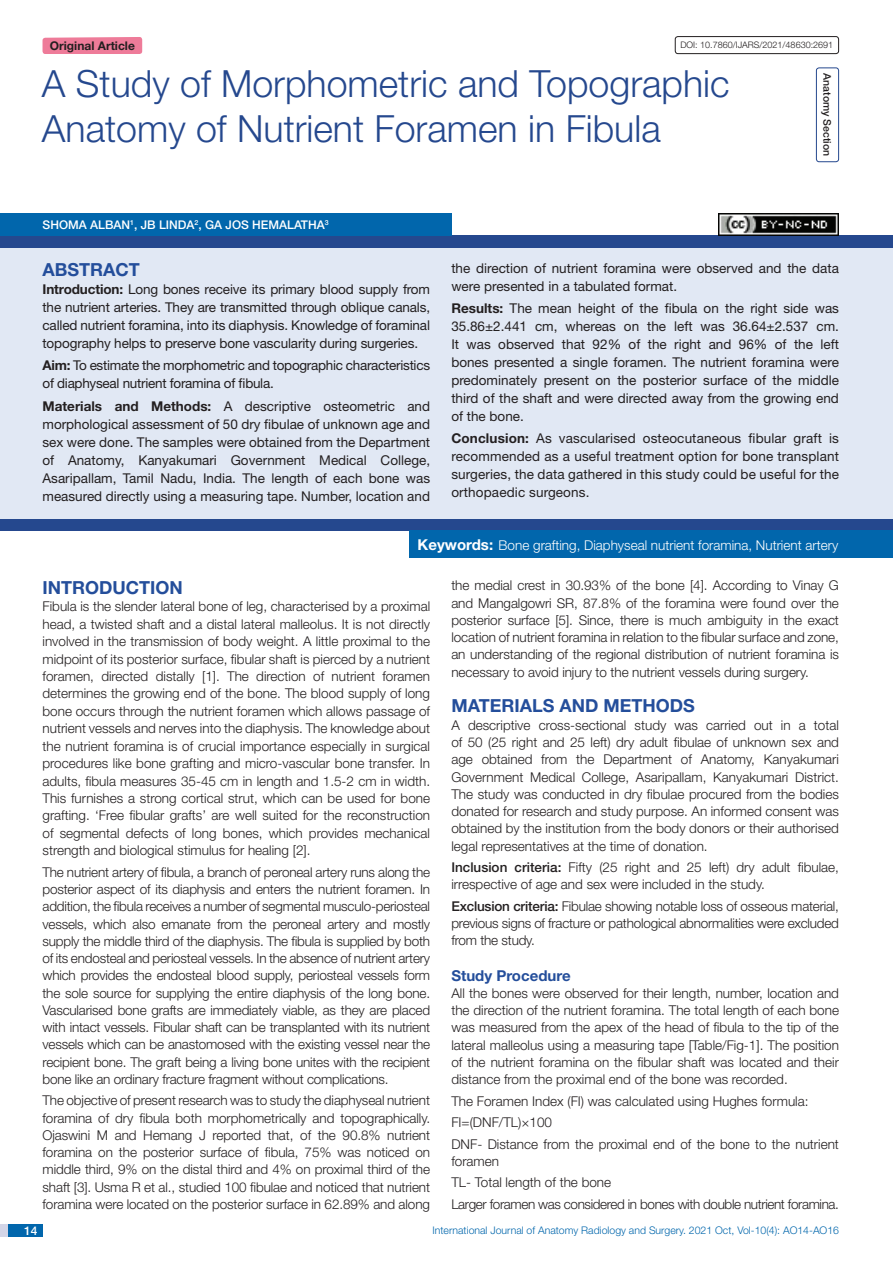
<style>
.page{position:relative;width:893px;height:1263px;background:#fff}
.page>*{position:absolute;margin:0;border:0;box-sizing:border-box;transform-origin:0 0}
.t1{font:300 37.5px/45px "Helvetica Neue";color:#25488e}
.Heading{font:700 18px "Helvetica Neue";color:#244e9b}
.Abstract_head{font:700 18px "Helvetica Neue";color:#244e9b}
.HEAD_2{font:700 15px "Helvetica Neue";color:#244e9b}
.Body_text{font:300 13.5px/17.2px "Helvetica Neue";color:#231f20;text-align:justify}
.Abstract_Text{font:13.5px/18px "Helvetica Neue";color:#231f20;text-align:justify}
.Abstract_Text-2{font:13.5px/18px "Helvetica Neue";letter-spacing:-.02em;color:#231f20}
.Key_words{font:300 13.5px "Helvetica Neue";color:#fff}
.Body_text-2{font:300 13.5px "Helvetica Neue";letter-spacing:-.03em;color:#231f20}
.Author{font:500 12px "Helvetica Neue";color:#fff}
.t2{font:700 12px "Helvetica Neue";color:#231f20}
.t3{font:300 10.5px "Helvetica Neue";color:#0166ac}
.section{font:500 10.5px "Helvetica Neue";color:#231f20}
.t4{font:300 9px "Helvetica Neue";color:#231f20}
.s1{font-weight:700}
.s2{font-weight:700;font-size:15px}
.s3{font-weight:500}
</style>
<div class="page">
<div style="left:0;top:1224px;width:43px;height:13px;background:#d3d5e7"></div>
<div style="left:8px;top:1224px;width:35px;height:13px;background:#0166ac"></div>
<div style="left:816px;top:67px;width:23px;height:95px;border:1px solid #25488e;border-radius:3px"></div>
<div style="left:43px;top:37px;width:99px;height:17px;background:#ee7b99"></div>
<div style="left:675px;top:36px;width:164px;height:18px;border:1px solid #231f20;border-radius:3px"></div>
<div style="left:0;top:236px;width:893px;height:12px;background:#25488e"></div>
<div style="left:0;top:518px;width:893px;height:12px;background:#25488e"></div>
<div style="left:0;top:213px;width:451px;height:23px;background:#0166ac"></div>
<div style="left:0;top:248px;width:893px;height:270px;background:#e1e8f4"></div>
<div style="left:410px;top:530px;width:483px;height:28px;background:#0166ac"></div>
<img style="left:719px;top:213px;width:120px;height:23px">
<p class="t2" style="left:50px;top:38px;width:87px">Original Article</p>
<p class="t4" style="left:680px;top:39px;width:154px">DOI: 10.7860/IJARS/2021/48630:2691</p>
<p class="t1" style="left:42px;top:60px;width:689px">A Study of Morphometric and Topographic<br>Anatomy of Nutrient Foramen in Fibula</p>
<p class="Author" style="left:43px;top:218px;width:287px">SHOMA ALBAN<sup>1</sup>, JB LINDA<sup>2</sup>, GA JOS HEMALATHA<sup>3</sup></p>
<p class="section" style="left:833px;top:73px;width:84px;rotate:90deg">Anatomy Section</p>
<p class="Abstract_head" style="left:43px;top:258px;width:99px">ABSTRACT</p>
<p class="Abstract_Text" style="left:43px;top:280px;width:389px"><span class="s1">Introduction:</span> Long bones receive its primary blood supply from the nutrient arteries. They are transmitted through oblique canals, called nutrient foramina, into its diaphysis. Knowledge of foraminal topography helps to preserve bone vascularity during surgeries.</p>
<p class="Abstract_Text-2" style="left:43px;top:356px;width:389px"><span class="s1">Aim:</span> To estimate the morphometric and topographic characteristics of diaphyseal nutrient foramina of fibula.</p>
<p class="Abstract_Text" style="left:43px;top:397px;width:389px"><span class="s1">Materials and Methods:</span> A descriptive osteometric and morphological assessment of 50 dry fibulae of unknown age and sex were done. The samples were obtained from the Department of Anatomy, Kanyakumari Government Medical College, Asaripallam, Tamil Nadu, India. The length of each bone was measured directly using a measuring tape. Number, location and</p>
<p class="Abstract_Text" style="left:451px;top:259px;width:389px">the direction of nutrient foramina were observed and the data were presented in a tabulated format.</p>
<p class="Abstract_Text" style="left:451px;top:299px;width:389px"><span class="s1">Results:</span> The mean height of the fibula on the right side was 35.86±2.441 cm, whereas on the left was 36.64±2.537 cm.<br>It was observed that 92% of the right and 96% of the left bones presented a single foramen. The nutrient foramina were predominately present on the posterior surface of the middle third of the shaft and were directed away from the growing end of the bone.</p>
<p class="Abstract_Text" style="left:451px;top:429px;width:389px"><span class="s1">Conclusion:</span> As vascularised osteocutaneous fibular graft is recommended as a useful treatment option for bone transplant surgeries, the data gathered in this study could be useful for the orthopaedic surgeons.</p>
<p class="Key_words" style="left:418px;top:537px;width:422px"><span class="s2">Keywords:</span> Bone grafting, Diaphyseal nutrient foramina, Nutrient artery</p>
<p class="Heading" style="left:43px;top:576px;width:142px">INTRODUCTION</p>
<p class="Body_text" style="left:43px;top:598px;width:389px">Fibula is the slender lateral bone of leg, characterised by a proximal head, a twisted shaft and a distal lateral malleolus. It is not directly involved in the transmission of body weight. A little proximal to the midpoint of its posterior surface, fibular shaft is pierced by a nutrient foramen, directed distally [1]. The direction of nutrient foramen determines the growing end of the bone. The blood supply of long bone occurs through the nutrient foramen which allows passage of nutrient vessels and nerves into the diaphysis. The knowledge about the nutrient foramina is of crucial importance especially in surgical procedures like bone grafting and micro-vascular bone transfer. In adults, fibula measures 35-45 cm in length and 1.5-2 cm in width.<br>This furnishes a strong cortical strut, which can be used for bone grafting. ‘Free fibular grafts’ are well suited for the reconstruction of segmental defects of long bones, which provides mechanical strength and biological stimulus for healing [2].</p>
<p class="Body_text" style="left:43px;top:863px;width:389px">The nutrient artery of fibula, a branch of peroneal artery runs along the posterior aspect of its diaphysis and enters the nutrient foramen. In addition, the fibula receives a number of segmental musculo-periosteal vessels, which also emanate from the peroneal artery and mostly supply the middle third of the diaphysis. The fibula is supplied by both of its endosteal and periosteal vessels. In the absence of nutrient artery which provides the endosteal blood supply, periosteal vessels form the sole source for supplying the entire diaphysis of the long bone.<br>Vascularised bone grafts are immediately viable, as they are placed with intact vessels. Fibular shaft can be transplanted with its nutrient vessels which can be anastomosed with the existing vessel near the recipient bone. The graft being a living bone unites with the recipient bone like an ordinary fracture fragment without complications.</p>
<p class="Body_text" style="left:43px;top:1091px;width:389px">The objective of present research was to study the diaphyseal nutrient foramina of dry fibula both morphometrically and topographically.<br>Ojaswini M and Hemang J reported that, of the 90.8% nutrient foramina on the posterior surface of fibula, 75% was noticed on middle third, 9% on the distal third and 4% on proximal third of the shaft [3]. Usma R et al., studied 100 fibulae and noticed that nutrient foramina were located on the posterior surface in 62.89% and along</p>
<p class="Body_text" style="left:451px;top:577px;width:389px">the medial crest in 30.93% of the bone [4]. According to Vinay G and Mangalgowri SR, 87.8% of the foramina were found over the posterior surface [5]. Since, there is much ambiguity in the exact location of nutrient foramina in relation to the fibular surface and zone, an understanding of the regional distribution of nutrient foramina is necessary to avoid injury to the nutrient vessels during surgery.</p>
<p class="Heading" style="left:451px;top:695px;width:245px">MATERIALS AND METHODS</p>
<p class="Body_text" style="left:451px;top:716px;width:389px">A descriptive cross-sectional study was carried out in a total of 50 (25 right and 25 left) dry adult fibulae of unknown sex and age obtained from the Department of Anatomy, Kanyakumari Government Medical College, Asaripallam, Kanyakumari District.<br>The study was conducted in dry fibulae procured from the bodies donated for research and study purpose. An informed consent was obtained by the institution from the body donors or their authorised legal representatives at the time of donation.</p>
<p class="Body_text" style="left:451px;top:858px;width:389px"><span class="s3">Inclusion criteria:</span> Fifty (25 right and 25 left) dry adult fibulae, irrespective of age and sex were included in the study.</p>
<p class="Body_text" style="left:451px;top:897px;width:389px"><span class="s3">Exclusion criteria:</span> Fibulae showing notable loss of osseous material, previous signs of fracture or pathological abnormalities were excluded from the study.</p>
<p class="HEAD_2" style="left:451px;top:966px;width:121px">Study Procedure</p>
<p class="Body_text" style="left:451px;top:984px;width:389px">All the bones were observed for their length, number, location and the direction of the nutrient foramina. The total length of each bone was measured from the apex of the head of fibula to the tip of the lateral malleolus using a measuring tape [Table/Fig-1]. The position of the nutrient foramina on the fibular shaft was located and their distance from the proximal end of the bone was recorded.</p>
<p class="Body_text" style="left:451px;top:1092px;width:359px">The Foramen Index (FI) was calculated using Hughes formula:</p>
<p class="Body_text" style="left:451px;top:1113px;width:102px">FI=(DNF/TL)×100</p>
<p class="Body_text" style="left:451px;top:1135px;width:389px">DNF- Distance from the proximal end of the bone to the nutrient foramen</p>
<p class="Body_text" style="left:451px;top:1173px;width:161px">TL- Total length of the bone</p>
<p class="Body_text-2" style="left:451px;top:1196px;width:389px">Larger foramen was considered in bones with double nutrient foramina.</p>
<p class="Author" style="left:24px;top:1223px;width:15px">14</p>
<p class="t3" style="left:432px;top:1224px;width:408px">International Journal of Anatomy Radiology and Surgery. 2021 Oct, Vol-10(4): AO14-AO16</p>
</div>
